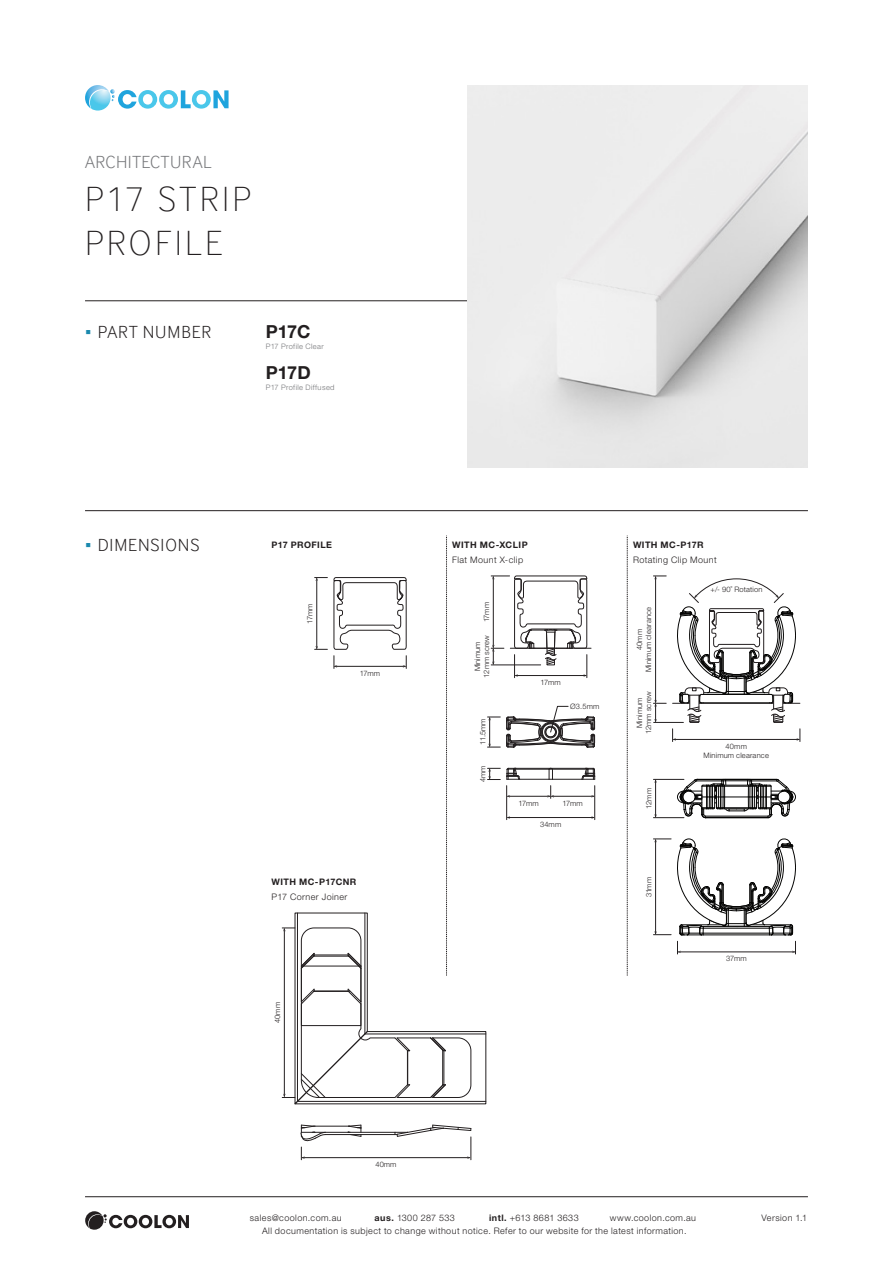
<style>
.page{position:relative;width:893px;height:1263px;background:#fff}
.page>*{position:absolute;margin:0;border:0;box-sizing:border-box;transform-origin:0 0}
.page_-_titles{font:100 36px/43.2px "Inter Face";letter-spacing:.1em;color:#231f20}
.t1{font:300 18px "Inter Face";letter-spacing:.05em;color:#231f20}
.page-_subtitles{font:300 18px "Inter Face";letter-spacing:.03em;color:#757679}
.desc_-_bodycopy{font:700 18px "Helvetica Neue LT Std";letter-spacing:.005em;color:#231f20}
.table_-_header{font:300 9px/15px "Helvetica Neue LT Std";letter-spacing:.05em;color:#231f20}
.table_-_header-2{font:700 9px "Helvetica Neue LT Std";letter-spacing:.045em;color:#231f20}
.t2{font:300 7.5px/9px "Helvetica Neue LT Std";letter-spacing:.02em;color:#231f20;text-align:center}
.desc_-_bodycopy-2{font:300 7.5px "Helvetica Neue LT Std";letter-spacing:.05em;color:#757679}
.t3{font:300 7.5px/9px "Helvetica Neue LT Std";color:#231f20;text-align:center}
.s1{font-family:"Arial Narrow";font-weight:400;color:#1a89ae}
.s2{font-weight:700}
</style>
<div class="page">
<svg style="left:85px;top:1211px;width:104px;height:19px"></svg>
<hr style="left:85px;top:1196px;width:723px;height:1px;background:#231f20">
<hr style="left:85px;top:300px;width:723px;height:1px;background:#231f20">
<hr style="left:85px;top:510px;width:723px;height:1px;background:#231f20">
<svg style="left:85px;top:85px;width:144px;height:26px"></svg>
<svg style="left:627px;top:536px;width:1px;height:440px"></svg>
<hr style="left:653px;top:779px;width:31px;height:1px;background:#231f20">
<hr style="left:653px;top:817px;width:31px;height:1px;background:#231f20">
<hr style="left:655px;top:780px;width:1px;height:36px;background:#231f20">
<svg style="left:653px;top:838px;width:143px;height:116px"></svg>
<svg style="left:677px;top:779px;width:119px;height:39px"></svg>
<hr style="left:674px;top:739px;width:125px;height:1px;background:#231f20">
<svg style="left:672px;top:729px;width:4px;height:12px"></svg>
<svg style="left:796px;top:729px;width:5px;height:12px"></svg>
<svg style="left:653px;top:576px;width:147px;height:147px"></svg>
<svg style="left:348px;top:1125px;width:14px;height:12px"></svg>
<hr style="left:325px;top:1134px;width:70px;height:1px;background:#231f20">
<hr style="left:325px;top:1132px;width:70px;height:1px;background:#231f20">
<hr style="left:314px;top:1126px;width:35px;height:1px;background:#231f20">
<svg style="left:282px;top:536px;width:314px;height:569px"></svg>
<hr style="left:302px;top:1157px;width:167px;height:1px;background:#231f20">
<svg style="left:395px;top:1125px;width:77px;height:35px"></svg>
<svg style="left:301px;top:1125px;width:25px;height:35px"></svg>
<img style="left:468px;top:85px;width:340px;height:383px">
<p class="page-_subtitles" style="left:85px;top:152px;width:128px">ARCHITECTURAL</p>
<p class="page_-_titles" style="left:85px;top:178px;width:167px">P17 STRIP<br>PROFILE</p>
<p class="t1" style="left:85px;top:321px;width:128px"><span class="s1">▪</span> PART NUMBER</p>
<p class="desc_-_bodycopy" style="left:266px;top:320px;width:46px">P17C</p>
<p class="desc_-_bodycopy-2" style="left:266px;top:341px;width:60px">P17 Profile Clear</p>
<p class="desc_-_bodycopy" style="left:266px;top:361px;width:46px">P17D</p>
<p class="desc_-_bodycopy-2" style="left:266px;top:383px;width:70px">P17 Profile Diffused</p>
<p class="t1" style="left:85px;top:535px;width:116px"><span class="s1">▪</span> DIMENSIONS</p>
<p class="table_-_header-2" style="left:271px;top:539px;width:62px">P17 PROFILE</p>
<p class="table_-_header" style="left:452px;top:537px;width:77px"><span class="s2">WITH MC-XCLIP<br></span>Flat Mount X-clip</p>
<p class="table_-_header" style="left:633px;top:537px;width:85px"><span class="s2">WITH MC-P17R<br></span>Rotating Clip Mount</p>
<p class="t2" style="left:305px;top:623px;width:22px;rotate:-90deg">17mm</p>
<p class="t2" style="left:710px;top:584px;width:53px">+/- 90˚ Rotation</p>
<p class="t2" style="left:482px;top:622px;width:22px;rotate:-90deg">17mm</p>
<p class="t2" style="left:635px;top:672px;width:67px;rotate:-90deg">40mm<br>Minimum clearance</p>
<p class="t3" style="left:473px;top:678px;width:44px;rotate:-90deg">Minimum<br>12mm screw</p>
<p class="t2" style="left:360px;top:668px;width:22px">17mm</p>
<p class="table_-_header" style="left:271px;top:874px;width:86px"><span class="s2">WITH MC-P17CNR<br></span>P17 Corner Joiner</p>
<p class="t2" style="left:273px;top:1023px;width:22px;rotate:-90deg">40mm</p>
<p class="t2" style="left:376px;top:1160px;width:22px">40mm</p>
<p class="t2" style="left:478px;top:745px;width:29px;rotate:-90deg">11.5mm</p>
<p class="t2" style="left:478px;top:782px;width:18px;rotate:-90deg">4mm</p>
<p class="t2" style="left:541px;top:678px;width:22px">17mm</p>
<p class="t2" style="left:570px;top:701px;width:31px">Ø3.5mm</p>
<p class="t2" style="left:519px;top:798px;width:22px">17mm</p>
<p class="t2" style="left:563px;top:798px;width:22px">17mm</p>
<p class="t2" style="left:540px;top:820px;width:23px">34mm</p>
<p class="t2" style="left:635px;top:734px;width:44px;rotate:-90deg">Minimum<br>12mm screw</p>
<p class="t2" style="left:644px;top:809px;width:22px;rotate:-90deg">12mm</p>
<p class="t2" style="left:644px;top:897px;width:22px;rotate:-90deg">31mm</p>
<p class="t2" style="left:704px;top:742px;width:67px">40mm<br>Minimum clearance</p>
<p class="t2" style="left:726px;top:954px;width:22px">37mm</p>
<p class="table_-_header" style="left:250px;top:1210px;width:93px">sales@coolon.com.au</p>
<p class="table_-_header" style="left:375px;top:1210px;width:82px"><span class="s2">aus.</span> 1300 287 533</p>
<p class="table_-_header" style="left:489px;top:1210px;width:91px"><span class="s2">intl.</span> +613 8681 3633</p>
<p class="table_-_header" style="left:610px;top:1210px;width:88px">www.coolon.com.au</p>
<p class="table_-_header" style="left:761px;top:1210px;width:47px">Version 1.1</p>
<p class="table_-_header" style="left:262px;top:1223px;width:426px">All documentation is subject to change without notice. Refer to our website for the latest information.</p>
</div>
